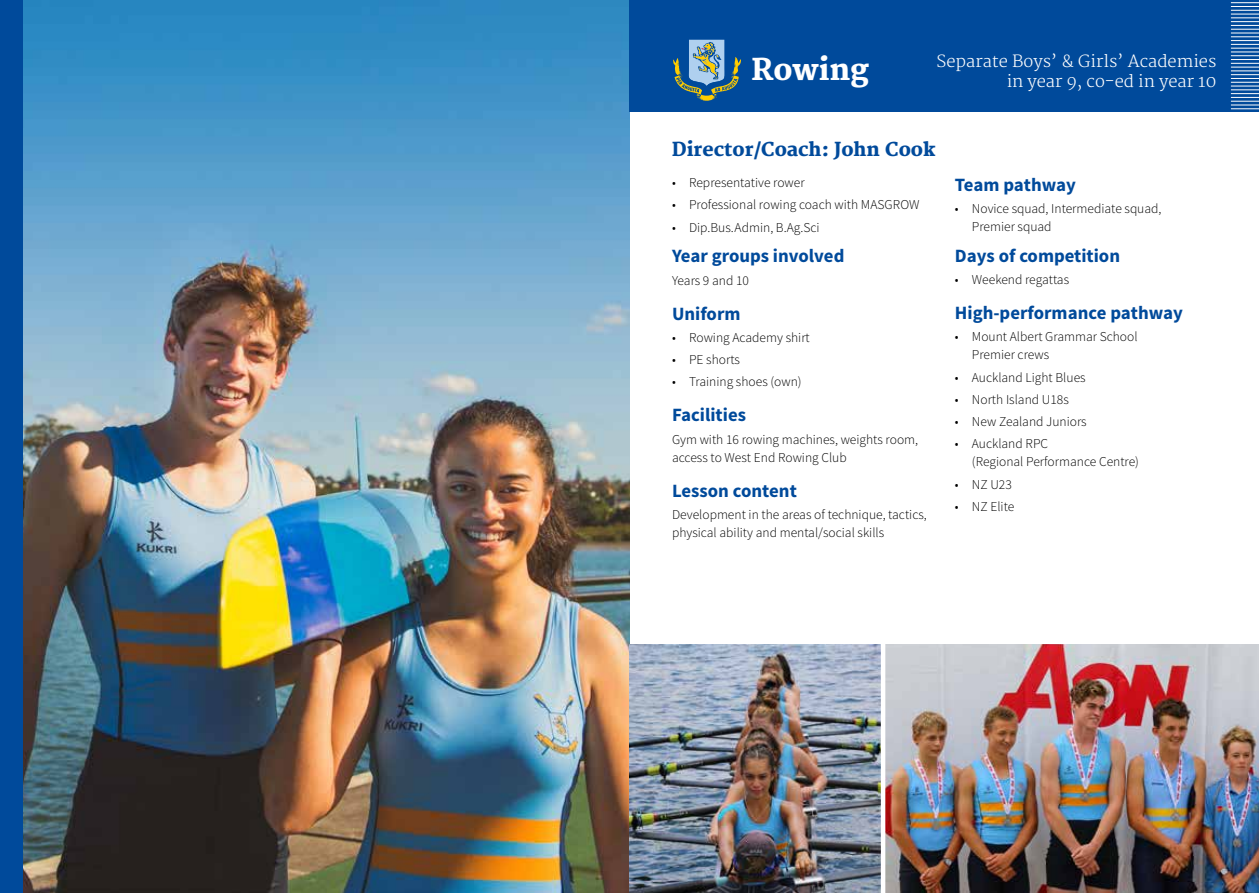
<style>
.page{position:relative;width:1259px;height:893px;background:#fff}
.page>*{position:absolute;margin:0;border:0;box-sizing:border-box;transform-origin:0 0}
.t1{font:800 29.25px "Merriweather";color:#fff}
.t2{font:700 18.75px "Source Sans Pro";color:#004a9b}
.t3{font:800 18.75px "Merriweather";color:#004a9b}
.t4{font:300 16.35px/19.6px "Merriweather";color:#fff;text-align:right}
.t5{font:300 13.5px/18px "Source Sans Pro";color:#000}
</style>
<div class="page">
<img style="left:22px;top:0;width:607px;height:893px">
<img style="left:885px;top:644px;width:374px;height:249px">
<img style="left:629px;top:644px;width:252px;height:249px">
<div style="left:629px;top:0;width:630px;height:112px;background:#004a9b"></div>
<svg style="left:673px;top:39px;width:68px;height:62px"></svg>
<div style="left:0;top:0;width:22px;height:893px;background:#004a9b"></div>
<svg style="left:1231px;top:2px;width:28px;height:108px"></svg>
<h1 class="t1" style="left:751px;top:52px;width:119px">Rowing</h1>
<p class="t4" style="left:936px;top:53px;width:281px">Separate Boys’ &amp; Girls’ Academies in year 9, co-ed in year 10</p>
<h2 class="t3" style="left:672px;top:138px;width:265px">Director/Coach: John Cook</h2>
<p class="t5" style="left:672px;top:174px;width:134px">• Representative rower</p>
<p class="t5" style="left:672px;top:196px;width:249px">• Professional rowing coach with MASGROW</p>
<p class="t5" style="left:672px;top:218px;width:149px">• Dip.Bus.Admin, B.Ag.Sci</p>
<h2 class="t2" style="left:672px;top:244px;width:174px">Year groups involved</h2>
<p class="t5" style="left:672px;top:271px;width:78px">Years 9 and 10</p>
<h2 class="t2" style="left:672px;top:301px;width:70px">Uniform</h2>
<p class="t5" style="left:672px;top:328px;width:139px">• Rowing Academy shirt</p>
<p class="t5" style="left:672px;top:351px;width:69px">• PE shorts</p>
<p class="t5" style="left:672px;top:373px;width:131px">• Training shoes (own)</p>
<h2 class="t2" style="left:672px;top:403px;width:75px">Facilities</h2>
<p class="t5" style="left:672px;top:430px;width:248px">Gym with 16 rowing machines, weights room, access to West End Rowing Club</p>
<h2 class="t2" style="left:672px;top:478px;width:126px">Lesson content</h2>
<p class="t5" style="left:672px;top:505px;width:256px">Development in the areas of technique, tactics, physical ability and mental/social skills</p>
<h2 class="t2" style="left:955px;top:173px;width:123px">Team pathway</h2>
<p class="t5" style="left:972px;top:200px;width:191px;text-indent:-17px">• Novice squad, Intermediate squad,<br>Premier squad</p>
<h2 class="t2" style="left:955px;top:244px;width:167px">Days of competition</h2>
<p class="t5" style="left:955px;top:271px;width:116px">• Weekend regattas</p>
<h2 class="t2" style="left:955px;top:301px;width:229px">High-performance pathway</h2>
<p class="t5" style="left:972px;top:328px;width:167px;text-indent:-17px">• Mount Albert Grammar School<br>Premier crews</p>
<p class="t5" style="left:955px;top:368px;width:132px">• Auckland Light Blues</p>
<p class="t5" style="left:955px;top:391px;width:115px">• North Island U18s</p>
<p class="t5" style="left:955px;top:413px;width:133px">• New Zealand Juniors</p>
<p class="t5" style="left:972px;top:435px;width:169px;text-indent:-17px">• Auckland RPC<br>(Regional Performance Centre)</p>
<p class="t5" style="left:955px;top:475px;width:59px">• NZ U23</p>
<p class="t5" style="left:955px;top:498px;width:61px">• NZ Elite</p>
</div>
